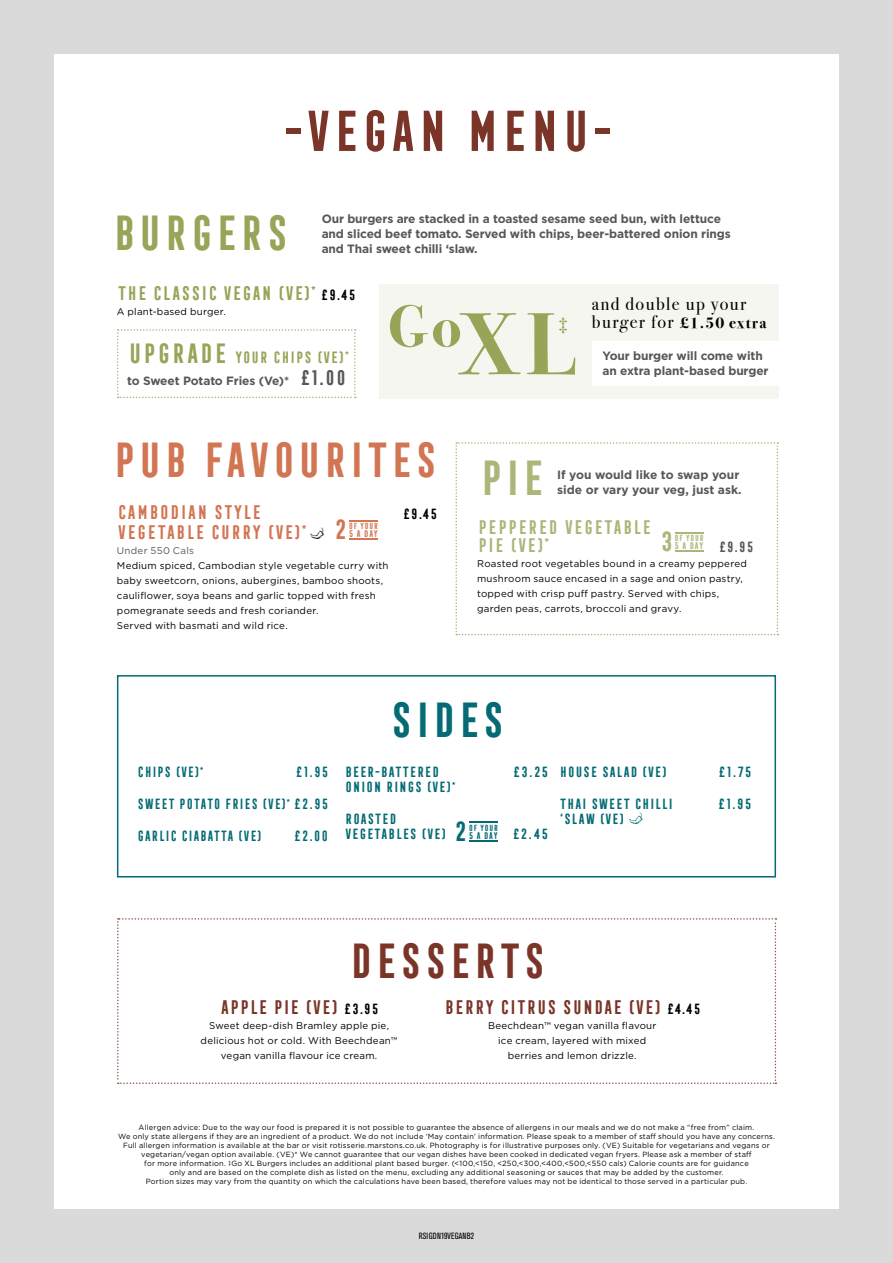
<style>
.page{position:relative;width:893px;height:1263px;background:#dadada}
.page>*{position:absolute;margin:0;border:0;box-sizing:border-box;transform-origin:0 0}
.t1{font:700 59.25px "Bodoni Svty Two ITCTT";color:#98a458}
.t2{font:700 52.95px "Frontage Condensed";color:#7a3528}
.t3{font:700 45px "Frontage Condensed";color:#d27553}
.t4{font:700 45px "Frontage Condensed";color:#7a3528}
.t5{font:700 45px "Frontage Condensed";color:#98a458}
.t6{font:700 45px "Frontage Condensed";color:#046b74}
.t7{font:700 45px "Frontage Condensed";color:#adb579}
.t8{font:700 25.2px "Frontage Condensed";color:#d27553}
.t9{font:700 25.2px "Frontage Condensed";color:#adb579}
.t10{font:700 19.5px "Bodoni Svty Two ITCTT";color:#98a458}
.t11{font:18.3px "Bodoni Svty Two ITCTT";letter-spacing:.075em;color:#000}
.t12{font:700 18px "Frontage Condensed";color:#7a3528}
.t13{font:700 18px "Frontage Condensed";letter-spacing:.01em;color:#d27553}
.t14{font:700 18px/18px "Frontage Condensed";letter-spacing:.01em;color:#adb579}
.t15{font:700 18px "Frontage Condensed";color:#98a458}
.t16{font:700 15.75px "Bodoni Svty Two ITCTT";letter-spacing:.075em;color:#000}
.t17{font:700 15px "Frontage Condensed";color:#98a458}
.t18{font:700 13.5px/15px "Frontage Condensed";color:#046b74}
.t19{font:700 13.5px "Frontage Condensed";color:#046b74;scale:.96 1}
.t20{font:700 13.5px "Frontage Condensed";color:#000}
.t21{font:700 13.5px "Frontage Condensed";color:#575756}
.t22{font:700 12px/15px "Gotham";letter-spacing:-.01em;color:#575756}
.t23{font:9.75px/15px "Gotham";letter-spacing:.025em;color:#000}
.t24{font:9.75px "Gotham";letter-spacing:.03em;color:#575756}
.t25{font:condensed 9px "Akzidenz Grotesk BE";letter-spacing:.02em;color:#000}
.t26{font:700 8.85px "Frontage Condensed";color:#046b74}
.t27{font:700 8.85px "Frontage Condensed";color:#d27553}
.t28{font:700 8.85px "Frontage Condensed";color:#adb579}
.t29{font:700 8.1px "Frontage Condensed";letter-spacing:.005em;color:#046b74}
.t30{font:700 8.1px "Frontage Condensed";letter-spacing:.005em;color:#d27553}
.t31{font:700 8.1px "Frontage Condensed";letter-spacing:.005em;color:#adb579}
.t32{font:7.5px/9px "Gotham";letter-spacing:.025em;color:#000;text-align:center}
.s1{font-size:13.5px;color:#000}
.s2{font-size:25.5px}
.s3{font-family:"Frontage Condensed";font-size:19.2px}
.s4{font-weight:400;font-size:18.3px}
.s5{font-size:88.35px}
.s6{color:#000}
.s7{font-size:25.2px}
</style>
<div class="page">
<div style="left:54px;top:54px;width:785px;height:1155px;background:#fff"></div>
<div style="left:117px;top:675px;width:659px;height:202px;border:2px solid #046b74"></div>
<svg style="left:469px;top:840px;width:29px;height:1px"></svg>
<svg style="left:469px;top:822px;width:29px;height:1px"></svg>
<svg style="left:349px;top:539px;width:29px;height:1px"></svg>
<hr style="left:349px;top:520px;width:29px;height:2px;background:#d27553">
<svg style="left:455px;top:442px;width:323px;height:193px"></svg>
<hr style="left:675px;top:532px;width:29px;height:2px;background:#adb579">
<svg style="left:117px;top:329px;width:239px;height:69px"></svg>
<div style="left:379px;top:284px;width:399px;height:115px;background:#f5f6ef"></div>
<div style="left:592px;top:341px;width:186px;height:45px;background:#fff"></div>
<svg style="left:117px;top:918px;width:659px;height:166px"></svg>
<h2 class="t2" style="left:280px;top:101px;width:334px">-VEGAN MENU-</h2>
<h3 class="t5" style="left:111px;top:208px;width:180px">BURGERS</h3>
<h3 class="t22" style="left:322px;top:211px;width:411px">Our burgers are stacked in a toasted sesame seed bun, with lettuce and sliced beef tomato. Served with chips, beer-battered onion rings and Thai sweet chilli ‘slaw.</h3>
<h3 class="t15" style="left:117px;top:283px;width:240px">THE CLASSIC VEGAN (VE)<sup>*</sup> <span class="s1">£9.45</span></h3>
<h3 class="t23" style="left:117px;top:304px;width:110px">A plant-based burger.</h3>
<h3 class="t17" style="left:127px;top:348px;width:223px"><span class="s2">UPGRADE</span> YOUR CHIPS (VE)<sup>*</sup></h3>
<h3 class="t22" style="left:127px;top:373px;width:220px">to Sweet Potato Fries (Ve)* <span class="s3">£1.00</span></h3>
<h3 class="t11" style="left:592px;top:289px;width:156px">and double up your</h3>
<h3 class="t16" style="left:592px;top:310px;width:176px"><span class="s4">burger for</span> £1.50 extra</h3>
<h3 class="t22" style="left:603px;top:348px;width:167px">Your burger will come with an extra plant-based burger</h3>
<h1 class="t1" style="left:388px;top:277px;width:189px">Go<span class="s5">XL</span></h1>
<h3 class="t10" style="left:558px;top:308px;width:12px">‡</h3>
<h3 class="t3" style="left:111px;top:435px;width:328px">PUB FAVOURITES</h3>
<h3 class="t13" style="left:117px;top:502px;width:146px">CAMBODIAN STYLE</h3>
<h3 class="t20" style="left:402px;top:507px;width:37px">£9.45</h3>
<h3 class="t13" style="left:117px;top:522px;width:209px">VEGETABLE CURRY (VE)<sup>*</sup> <span class="s6">●</span></h3>
<h3 class="t24" style="left:117px;top:544px;width:79px">Under 550 Cals</h3>
<h3 class="t23" style="left:117px;top:558px;width:273px">Medium spiced, Cambodian style vegetable curry with baby sweetcorn, onions, aubergines, bamboo shoots, cauliflower, soya beans and garlic topped with fresh pomegranate seeds and fresh coriander.<br>Served with basmati and wild rice.</h3>
<h3 class="t8" style="left:334px;top:516px;width:15px">2</h3>
<p class="t30" style="left:348px;top:522px;width:31px">OF YOUR</p>
<p class="t27" style="left:348px;top:529px;width:31px">5 A DAY</p>
<h3 class="t7" style="left:478px;top:453px;width:68px">PIE</h3>
<h3 class="t22" style="left:557px;top:467px;width:186px">If you would like to swap your side or vary your veg, just ask.</h3>
<h3 class="t14" style="left:477px;top:519px;width:176px">PEPPERED VEGETABLE<br>PIE (VE)<sup>*</sup></h3>
<h3 class="t9" style="left:659px;top:528px;width:16px">3</h3>
<p class="t31" style="left:674px;top:534px;width:31px">OF YOUR</p>
<h3 class="t21" style="left:718px;top:540px;width:37px">£9.95</h3>
<h3 class="t23" style="left:477px;top:556px;width:271px">Roasted root vegetables bound in a creamy peppered mushroom sauce encased in a sage and onion pastry, topped with crisp puff pastry. Served with chips, garden peas, carrots, broccoli and gravy.</h3>
<p class="t28" style="left:674px;top:541px;width:31px">5 A DAY</p>
<h3 class="t19" style="left:137px;top:764px;width:71px">CHIPS (VE)<sup>*</sup></h3>
<h3 class="t19" style="left:295px;top:764px;width:36px">£1.95</h3>
<h3 class="t19" style="left:137px;top:796px;width:201px">SWEET POTATO FRIES (VE)<sup>*</sup> £2.95</h3>
<h3 class="t19" style="left:137px;top:828px;width:132px">GARLIC CIABATTA (VE)</h3>
<h3 class="t19" style="left:293px;top:828px;width:38px">£2.00</h3>
<h3 class="t6" style="left:388px;top:695px;width:119px">SIDES</h3>
<h3 class="t18" style="left:344px;top:764px;width:96px">BEER-BATTERED</h3>
<h3 class="t18" style="left:512px;top:764px;width:38px">£3.25</h3>
<h3 class="t18" style="left:344px;top:779px;width:113px">ONION RINGS (VE)<sup>*</sup></h3>
<h3 class="t18" style="left:344px;top:811px;width:124px">ROASTED<br>VEGETABLES (VE) <span class="s7">2</span></h3>
<p class="t29" style="left:468px;top:823px;width:31px">OF YOUR</p>
<p class="t26" style="left:468px;top:830px;width:31px">5 A DAY</p>
<h3 class="t18" style="left:512px;top:826px;width:38px">£2.45</h3>
<h3 class="t18" style="left:559px;top:764px;width:109px">HOUSE SALAD (VE)</h3>
<h3 class="t18" style="left:718px;top:764px;width:35px">£1.75</h3>
<h3 class="t18" style="left:559px;top:796px;width:115px">THAI SWEET CHILLI</h3>
<h3 class="t18" style="left:717px;top:796px;width:36px">£1.95</h3>
<h3 class="t18" style="left:559px;top:811px;width:86px">‘SLAW (VE) ●</h3>
<h3 class="t4" style="left:347px;top:935px;width:200px">DESSERTS</h3>
<h3 class="t12" style="left:220px;top:997px;width:160px">APPLE PIE (VE) <span class="s1">£3.95</span></h3>
<h3 class="t23" style="left:201px;top:1018px;width:199px;text-align:center">Sweet deep-dish Bramley apple pie, delicious hot or cold. With Beechdean™ vegan vanilla flavour ice cream.</h3>
<h3 class="t12" style="left:444px;top:997px;width:258px">BERRY CITRUS SUNDAE (VE) <span class="s1">£4.45</span></h3>
<h3 class="t23" style="left:488px;top:1018px;width:170px;text-align:center">Beechdean™ vegan vanilla flavour ice cream, layered with mixed berries and lemon drizzle.</h3>
<p class="t32" style="left:118px;top:1122px;width:658px">Allergen advice: Due to the way our food is prepared it is not possible to guarantee the absence of allergens in our meals and we do not make a “free from” claim.<br>We only state allergens if they are an ingredient of a product. We do not include ‘May contain’ information. Please speak to a member of staff should you have any concerns.<br>Full allergen information is available at the bar or visit rotisserie.marstons.co.uk. Photography is for illustrative purposes only. (VE) Suitable for vegetarians and vegans or vegetarian/vegan option available. (VE)* We cannot guarantee that our vegan dishes have been cooked in dedicated vegan fryers. Please ask a member of staff<br>for more information. ‡Go XL Burgers includes an additional plant based burger. (&lt;100,&lt;150, &lt;250,&lt;300,&lt;400,&lt;500,&lt;550 cals) Calorie counts are for guidance<br>only and are based on the complete dish as listed on the menu, excluding any additional seasoning or sauces that may be added by the customer.<br>Portion sizes may vary from the quantity on which the calculations have been based, therefore values may not be identical to those served in a particular pub.</p>
<p class="t25" style="left:419px;top:1231px;width:57px">RSIGDN19VEGANB2</p>
</div>
